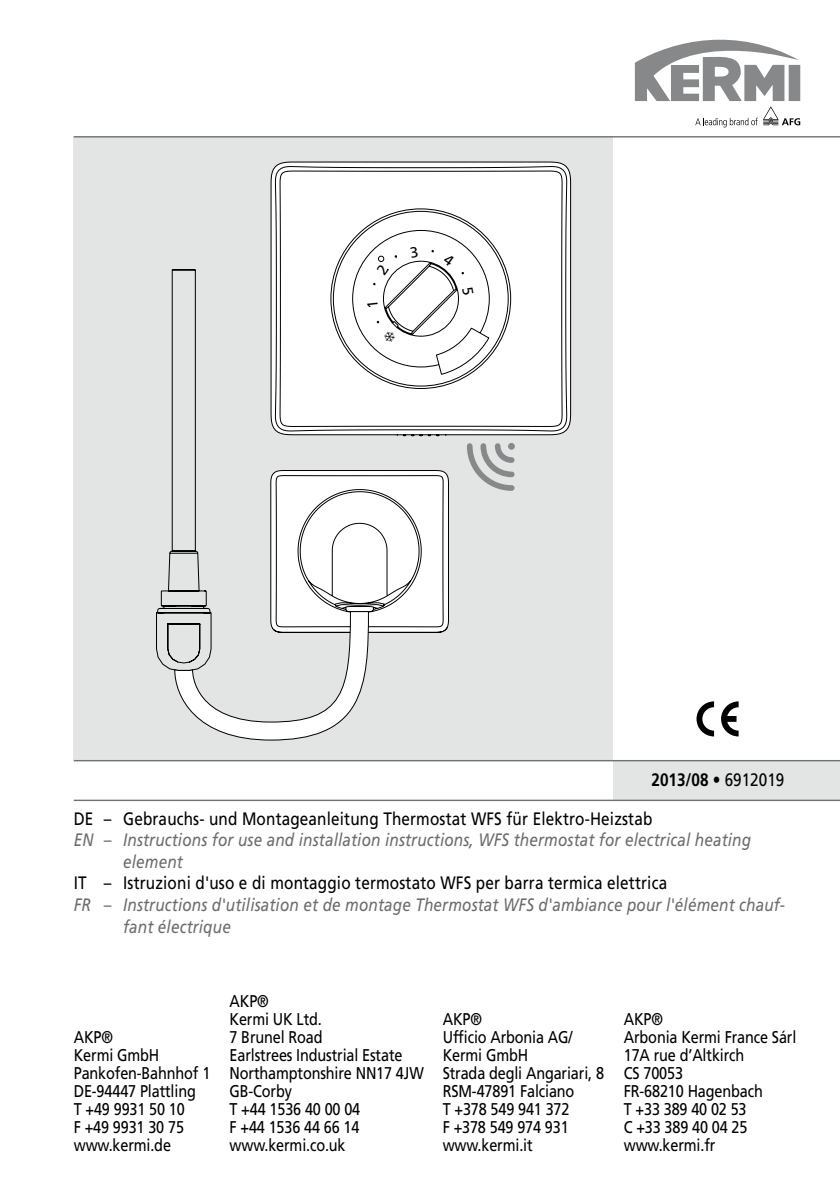
<style>
.page{position:relative;width:840px;height:1191px;background:#fff}
.page>*{position:absolute;margin:0;border:0;box-sizing:border-box;transform-origin:0 0}
.t1{font:italic 18px/21.6px "Frutiger LT";letter-spacing:.01em;color:#6b6c6e;scale:.85 1}
.t2{font:18px "Frutiger LT Com";letter-spacing:.01em;color:#000;scale:.85 1}
.t3{font:17px/18px "Frutiger LT Com";letter-spacing:-.01em;color:#000;scale:.85 1}
.s1{font-family:"Frutiger LT";font-weight:700}
</style>
<div class="page">
<div style="left:612px;top:760px;width:227px;height:40px;background:#e3e4e4"></div>
<div style="left:74px;top:136px;width:538px;height:624px;background:#e3e4e4"></div>
<hr style="left:74px;top:136px;width:765px;height:1px;background:#707172">
<hr style="left:74px;top:760px;width:765px;height:1px;background:#707172">
<hr style="left:74px;top:799px;width:765px;height:2px;background:#707172">
<svg style="left:270px;top:161px;width:300px;height:275px;background:#efefef"></svg>
<svg style="left:467px;top:443px;width:48px;height:48px"></svg>
<svg style="left:696px;top:701px;width:17px;height:35px"></svg>
<svg style="left:721px;top:701px;width:17px;height:35px"></svg>
<svg style="left:695px;top:107px;width:104px;height:20px"></svg>
<svg style="left:634px;top:40px;width:164px;height:61px"></svg>
<div style="left:788px;top:65px;width:11px;height:36px;background:#87888a"></div>
<svg style="left:156px;top:246px;width:298px;height:494px"></svg>
<svg style="left:462px;top:287px;width:11px;height:8px"></svg>
<p class="t2" style="left:651px;top:769px;width:158px"><span class="s1">2013/08</span> • 6912019</p>
<p class="t2" style="left:74px;top:807px;width:682px">DE – Gebrauchs- und Montageanleitung Thermostat WFS für Elektro-Heizstab</p>
<p class="t1" style="left:123px;top:829px;width:739px;text-indent:-49px">EN – Instructions for use and installation instructions, WFS thermostat for electrical heating element</p>
<p class="t2" style="left:74px;top:872px;width:699px">IT – Istruzioni d'uso e di montaggio termostato WFS per barra termica elettrica</p>
<p class="t1" style="left:123px;top:894px;width:779px;text-indent:-49px">FR – Instructions d'utilisation et de montage Thermostat WFS d'ambiance pour l'élément chauf&shy;fant électrique</p>
<p class="t3" style="left:74px;top:1028px;width:162px">AKP®<br>Kermi GmbH<br>Pankofen-Bahnhof 1<br>DE-94447 Plattling<br>T +49 9931 50 10<br>F +49 9931 30 75 www.kermi.de</p>
<p class="t3" style="left:229px;top:992px;width:230px">AKP®<br>Kermi UK Ltd.<br>7 Brunel Road<br>Earlstrees Industrial Estate<br>Northamptonshire NN17 4JW<br>GB-Corby<br>T +44 1536 40 00 04<br>F +44 1536 44 66 14 www.kermi.co.uk</p>
<p class="t3" style="left:442px;top:1010px;width:191px">AKP®<br>Ufficio Arbonia AG/<br>Kermi GmbH<br>Strada degli Angariari, 8<br>RSM-47891 Falciano<br>T +378 549 941 372<br>F +378 549 974 931 www.kermi.it</p>
<p class="t3" style="left:623px;top:1010px;width:204px">AKP®<br>Arbonia Kermi France Sárl<br>17A rue d’Altkirch<br>CS 70053<br>FR-68210 Hagenbach<br>T +33 389 40 02 53<br>C +33 389 40 04 25 www.kermi.fr</p>
</div>
